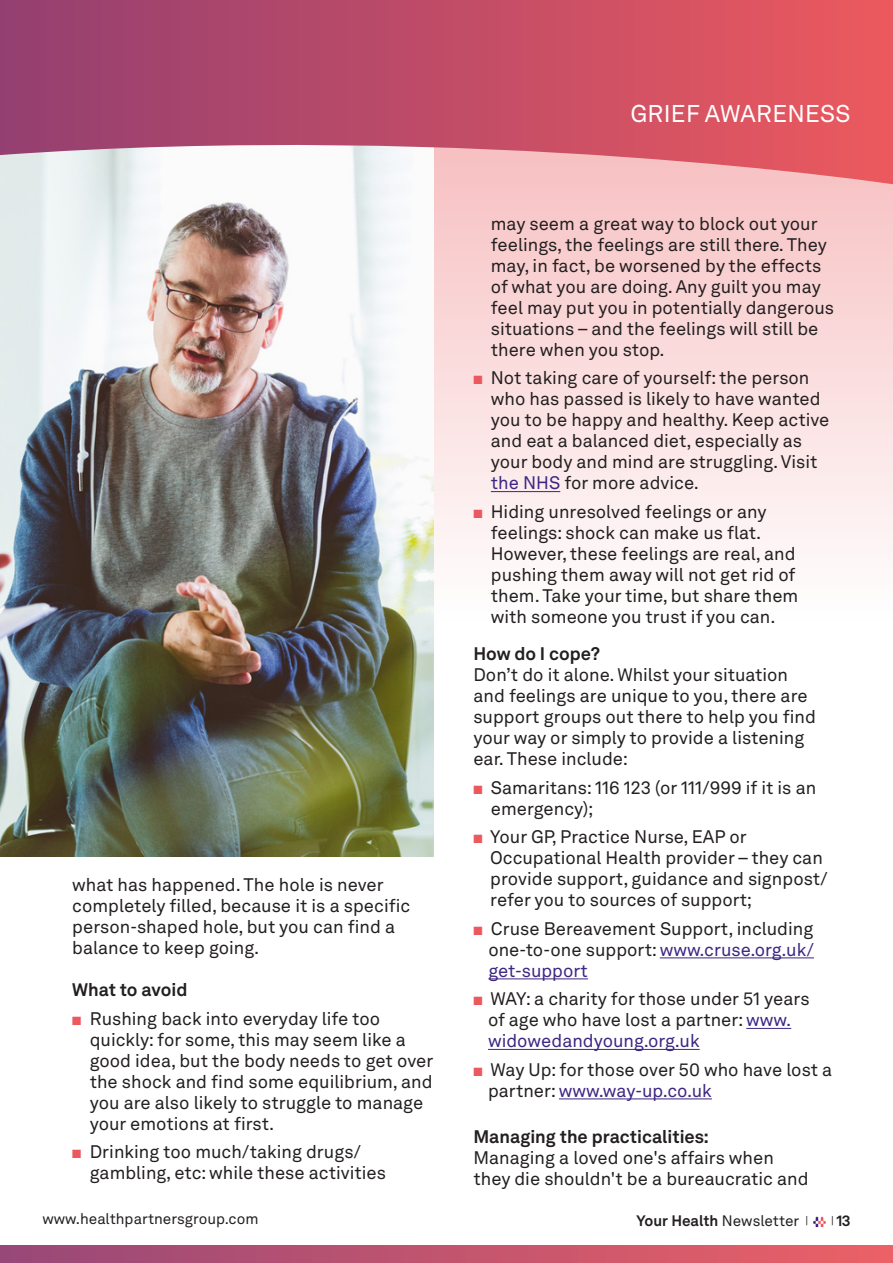
<style>
.page{position:relative;width:893px;height:1263px;background:#fff}
.page>*{position:absolute;margin:0;border:0;box-sizing:border-box;transform-origin:0 0}
.t1{font:24px "Akkurat LL";letter-spacing:.01em;color:#fff}
.t2{font:18px/21px "Akkurat LL";color:#231f20}
.t3{font:700 18px "Akkurat LL";color:#231f20}
.t4{font:15px "Akkurat LL";color:#231f20}
.t5{font:700 15px "Akkurat LL";letter-spacing:-.005em;color:#231f20}
.s1{color:#eb595e}
.s2{color:#3d2683}
.s3{font-weight:400}
.s4{font-weight:400;font-size:10.5px}
</style>
<div class="page">
<svg style="left:434px;top:184px;width:459px;height:362px;background:#fadcdd"></svg>
<img style="left:813px;top:1216px;width:13px;height:10px">
<div style="left:0;top:1246px;width:893px;height:17px;background:linear-gradient(to right,#974878,#eb6166)"></div>
<hr style="left:491px;top:491px;width:69px;height:1px;background:#3d2683">
<hr style="left:660px;top:957px;width:154px;height:1px;background:#3d2683">
<hr style="left:488px;top:978px;width:100px;height:1px;background:#3d2683">
<hr style="left:746px;top:1028px;width:45px;height:1px;background:#3d2683">
<hr style="left:488px;top:1049px;width:212px;height:1px;background:#3d2683">
<hr style="left:559px;top:1098px;width:153px;height:1px;background:#3d2683">
<img style="left:0;top:184px;width:434px;height:673px">
<svg style="left:0;top:0;width:893px;height:184px;background:#c9647a"></svg>
<p class="t2" style="left:72px;top:873px;width:339px">what has happened. The hole is never completely filled, because it is a specific person-shaped hole, but you can find a balance to keep going.</p>
<p class="t3" style="left:72px;top:976px;width:117px">What to avoid</p>
<p class="t2" style="left:90px;top:1007px;width:345px;text-indent:-17px"><span class="s1">■</span> Rushing back into everyday life too quickly: for some, this may seem like a good idea, but the body needs to get over the shock and find some equilibrium, and you are also likely to struggle to manage your emotions at first.</p>
<p class="t2" style="left:90px;top:1140px;width:298px;text-indent:-17px"><span class="s1">■</span> Drinking too much/taking drugs/ gambling, etc: while these activities</p>
<p class="t1" style="left:630px;top:96px;width:221px">GRIEF AWARENESS</p>
<p class="t2" style="left:491px;top:212px;width:345px">may seem a great way to block out your feelings, the feelings are still there. They may, in fact, be worsened by the effects of what you are doing. Any guilt you may feel may put you in potentially dangerous situations – and the feelings will still be there when you stop.</p>
<p class="t2" style="left:491px;top:367px;width:340px;text-indent:-17px"><span class="s1">■</span> Not taking care of yourself: the person who has passed is likely to have wanted you to be happy and healthy. Keep active and eat a balanced diet, especially as your body and mind are struggling. Visit <span class="s2">the NHS</span> for more advice.</p>
<p class="t2" style="left:491px;top:500px;width:309px;text-indent:-17px"><span class="s1">■</span> Hiding unresolved feelings or any feelings: shock can make us flat.<br>However, these feelings are real, and pushing them away will not get rid of them. Take your time, but share them with someone you trust if you can.</p>
<p class="t3" style="left:473px;top:640px;width:128px">How do I cope?</p>
<p class="t2" style="left:473px;top:663px;width:344px">Don’t do it alone. Whilst your situation and feelings are unique to you, there are support groups out there to help you find your way or simply to provide a listening ear. These include:</p>
<p class="t2" style="left:491px;top:776px;width:327px;text-indent:-17px"><span class="s1">■</span> Samaritans: 116 123 (or 111/999 if it is an emergency);</p>
<p class="t2" style="left:490px;top:825px;width:339px;text-indent:-17px"><span class="s1">■</span> Your GP, Practice Nurse, EAP or Occupational Health provider – they can provide support, guidance and signpost/ refer you to sources of support;</p>
<p class="t2" style="left:488px;top:917px;width:327px;text-align:justify;text-indent:-15px"><span class="s1">■</span> Cruse Bereavement Support, including one-to-one support: <span class="s2">www.cruse.org.uk/ get-support</span></p>
<p class="t2" style="left:488px;top:987px;width:323px;text-indent:-15px"><span class="s1">■</span> WAY: a charity for those under 51 years of age who have lost a partner: <span class="s2">www. widowedandyoung.org.uk</span></p>
<p class="t2" style="left:488px;top:1058px;width:346px;text-indent:-15px"><span class="s1">■</span> Way Up: for those over 50 who have lost a partner: <span class="s2">www.way-up.co.uk</span></p>
<p class="t3" style="left:473px;top:1123px;width:237px">Managing the practicalities:</p>
<p class="t2" style="left:473px;top:1146px;width:337px">Managing a loved one's affairs when they die shouldn't be a bureaucratic and</p>
<p class="t4" style="left:43px;top:1207px;width:218px">www.healthpartnersgroup.com</p>
<p class="t5" style="left:636px;top:1209px;width:173px">Your Health <span class="s3">Newsletter</span> <span class="s4">|</span></p>
<p class="t5" style="left:831px;top:1209px;width:21px"><span class="s4">|</span> 13</p>
</div>
